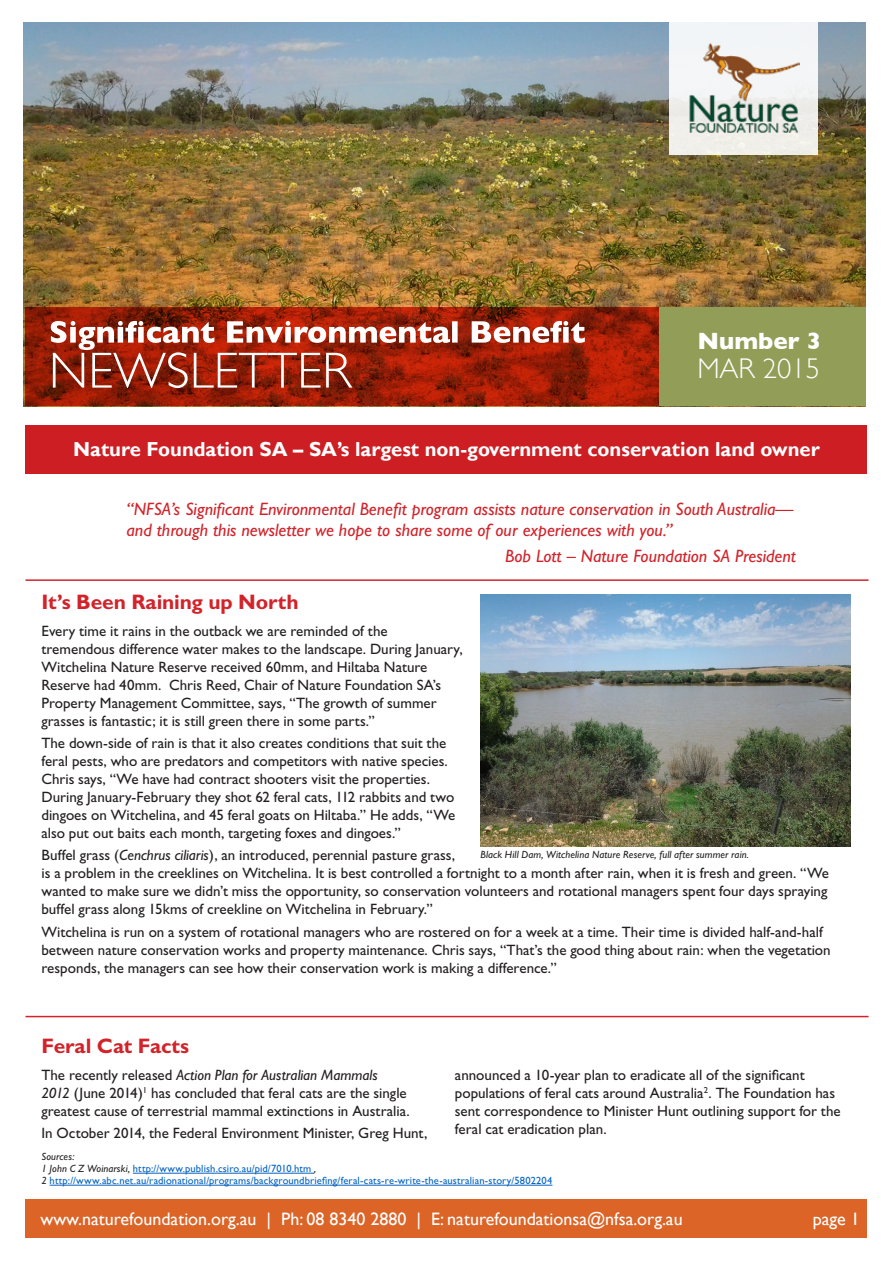
<style>
.page{position:relative;width:893px;height:1263px;background:#fff}
.page>*{position:absolute;margin:0;border:0;box-sizing:border-box;transform-origin:0 0}
.t1{font:300 51px "Gill Sans";color:#fff}
.t2{font:300 28.5px "Gill Sans";color:#fff}
.t3{font:700 24px "Gill Sans";color:#fff}
.headings{font:700 21px "Gill Sans CE";letter-spacing:-.005em;color:#d2232a}
.t4{font:700 20.25px "Gill Sans";color:#fff}
.t5{font:italic 18px/21px "Gill Sans CE";color:#d2232a}
.t6{font:18px "Gill Sans";color:#fff}
.body_text{font:15px/18px "Gill Sans CE";color:#231f20}
.captions{font:10.5px "Gill Sans";letter-spacing:.01em;color:#0563c1}
.captions-2{font:italic 10.5px "Gill Sans CE";letter-spacing:.01em;color:#231f20}
.s1{font-style:italic}
.s2{font-family:"Gill Sans CE";font-style:italic;color:#231f20}
</style>
<div class="page">
<div style="left:26px;top:1199px;width:841px;height:38px;background:#dc6427"></div>
<img style="left:24px;top:23px;width:841px;height:383px">
<div style="left:669px;top:0;width:148px;height:154px;background:linear-gradient(to bottom,#f9fcff,#edebe7)"></div>
<img style="left:687px;top:43px;width:112px;height:92px">
<svg style="left:26px;top:307px;width:633px;height:99px;background:#961d05"></svg>
<svg style="left:51px;top:321px;width:534px;height:29px"></svg>
<div style="left:659px;top:307px;width:206px;height:99px;background:#929d57"></div>
<div style="left:26px;top:425px;width:841px;height:49px;background:#cd1e24"></div>
<img style="left:480px;top:594px;width:370px;height:252px">
<hr style="left:26px;top:579px;width:842px;height:2px;background:#d2232a">
<hr style="left:26px;top:1016px;width:842px;height:1px;background:#d2232a">
<hr style="left:133px;top:1173px;width:181px;height:1px;background:#0563c1">
<hr style="left:50px;top:1185px;width:502px;height:1px;background:#0563c1">
<h1 class="t1" style="left:49px;top:331px;width:304px">NEWSLETTER</h1>
<h3 class="t3" style="left:697px;top:322px;width:125px">Number 3</h3>
<h2 class="t2" style="left:697px;top:346px;width:124px">MAR 2015</h2>
<h3 class="t4" style="left:73px;top:437px;width:748px">Nature Foundation SA – SA’s largest non-government conservation land owner</h3>
<p class="t5" style="left:126px;top:499px;width:668px">“NFSA’s Significant Environmental Benefit program assists nature conservation in South Australia— and through this newsletter we hope to share some of our experiences with you.”</p>
<p class="t5" style="left:505px;top:545px;width:292px">Bob Lott – Nature Foundation SA President</p>
<p class="headings" style="left:41px;top:590px;width:259px">It’s Been Raining up North</p>
<p class="body_text" style="left:41px;top:622px;width:423px">Every time it rains in the outback we are reminded of the tremendous difference water makes to the landscape. During January, Witchelina Nature Reserve received 60mm, and Hiltaba Nature Reserve had 40mm. Chris Reed, Chair of Nature Foundation SA’s Property Management Committee, says, “The growth of summer grasses is fantastic; it is still green there in some parts.”</p>
<p class="body_text" style="left:41px;top:734px;width:416px">The down-side of rain is that it also creates conditions that suit the feral pests, who are predators and competitors with native species.<br>Chris says, “We have had contract shooters visit the properties.<br>During January-February they shot 62 feral cats, 112 rabbits and two dingoes on Witchelina, and 45 feral goats on Hiltaba.” He adds, “We also put out baits each month, targeting foxes and dingoes.”</p>
<p class="body_text" style="left:41px;top:846px;width:789px">Buffel grass (<span class="s1">Cenchrus ciliaris</span>), an introduced, perennial pasture grass,<br>is a problem in the creeklines on Witchelina. It is best controlled a fortnight to a month after rain, when it is fresh and green. “We wanted to make sure we didn’t miss the opportunity, so conservation volunteers and rotational managers spent four days spraying buffel grass along 15kms of creekline on Witchelina in February.”</p>
<p class="body_text" style="left:41px;top:922px;width:791px">Witchelina is run on a system of rotational managers who are rostered on for a week at a time. Their time is divided half-and-half between nature conservation works and property maintenance. Chris says, “That’s the good thing about rain: when the vegetation responds, the managers can see how their conservation work is making a difference.”</p>
<p class="captions-2" style="left:480px;top:849px;width:270px">Black Hill Dam, Witchelina Nature Reserve, full after summer rain.</p>
<p class="headings" style="left:41px;top:1034px;width:149px">Feral Cat Facts</p>
<p class="body_text" style="left:41px;top:1065px;width:370px">The recently released <span class="s1">Action Plan for Australian Mammals<br>2012</span> (June 2014)<sup>1</sup> has concluded that feral cats are the single greatest cause of terrestrial mammal extinctions in Australia.</p>
<p class="body_text" style="left:41px;top:1124px;width:387px">In October 2014, the Federal Environment Minister, Greg Hunt,</p>
<p class="body_text" style="left:455px;top:1065px;width:387px">announced a 10-year plan to eradicate all of the significant populations of feral cats around Australia<sup>2</sup>. The Foundation has sent correspondence to Minister Hunt outlining support for the feral cat eradication plan.</p>
<p class="captions-2" style="left:41px;top:1151px;width:35px">Sources:</p>
<p class="captions" style="left:41px;top:1163px;width:276px"><span class="s2">1 John C Z Woinarski,</span> http://www.publish.csiro.au/pid/7010.htm <span class="s2">,</span></p>
<p class="captions" style="left:41px;top:1175px;width:512px"><span class="s2">2</span> http://www.abc.net.au/radionational/programs/backgroundbriefing/feral-cats-re-write-the-australian-story/5802204</p>
<p class="t6" style="left:40px;top:1209px;width:644px">www.naturefoundation.org.au | Ph: 08 8340 2880 | E: naturefoundationsa@nfsa.org.au</p>
<p class="t6" style="left:813px;top:1209px;width:48px">page 1</p>
</div>
